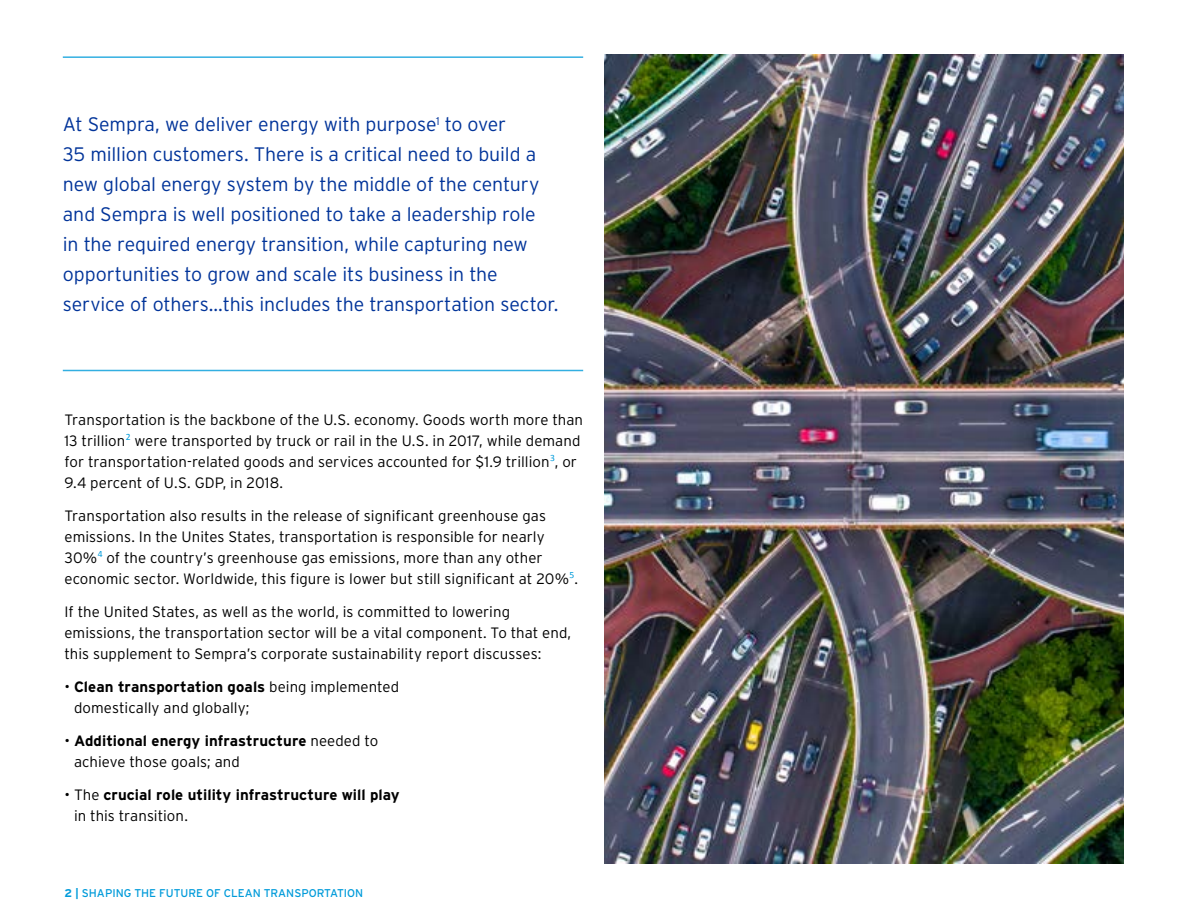
<style>
.page{position:relative;width:1188px;height:918px;background:#fff}
.page>*{position:absolute;margin:0;border:0;box-sizing:border-box;transform-origin:0 0}
.t1{font:300 19.5px/30px "Interstate";letter-spacing:-.005em;color:#039}
.t2{font:300 15px/21px "Interstate";letter-spacing:.005em;color:#000}
.t3{font:700 15px/21px "Interstate";color:#000}
.t4{font:11.25px "Interstate";color:#009bda}
.s1{font-weight:700}
.s2{font-weight:300}
</style>
<div class="page">
<img style="left:605px;top:54px;width:519px;height:810px">
<hr style="left:63px;top:56px;width:520px;height:2px;background:#33afe1">
<hr style="left:63px;top:370px;width:520px;height:1px;background:#33afe1">
<p class="t1" style="left:63px;top:109px;width:497px">At Sempra, we deliver energy with purpose<sup>1</sup> to over<br>35 million customers. There is a critical need to build a new global energy system by the middle of the century and Sempra is well positioned to take a leadership role<br>in the required energy transition, while capturing new opportunities to grow and scale its business in the service of others…this includes the transportation sector.</p>
<p class="t2" style="left:64px;top:409px;width:520px">Transportation is the backbone of the U.S. economy. Goods worth more than 13 trillion<sup>2</sup> were transported by truck or rail in the U.S. in 2017, while demand for transportation-related goods and services accounted for $1.9 trillion<sup>3</sup>, or 9.4 percent of U.S. GDP, in 2018.</p>
<p class="t2" style="left:64px;top:505px;width:515px">Transportation also results in the release of significant greenhouse gas emissions. In the Unites States, transportation is responsible for nearly 30%<sup>4</sup> of the country’s greenhouse gas emissions, more than any other economic sector. Worldwide, this figure is lower but still significant at 20%<sup>5</sup>.</p>
<p class="t2" style="left:64px;top:601px;width:508px">If the United States, as well as the world, is committed to lowering emissions, the transportation sector will be a vital component. To that end, this supplement to Sempra’s corporate sustainability report discusses:</p>
<p class="t2" style="left:74px;top:676px;width:327px;text-indent:-10px">• <span class="s1">Clean transportation goals</span> being implemented domestically and globally;</p>
<p class="t2" style="left:74px;top:730px;width:306px;text-indent:-10px">• <span class="s1">Additional energy infrastructure</span> needed to achieve those goals; and</p>
<p class="t3" style="left:74px;top:784px;width:327px;text-indent:-10px"><span class="s2">• The</span> crucial role utility infrastructure will play <span class="s2">in this transition.</span></p>
<p class="t4" style="left:64px;top:887px;width:300px"><span class="s1">2 |</span> SHAPING THE FUTURE OF CLEAN TRANSPORTATION</p>
</div>
